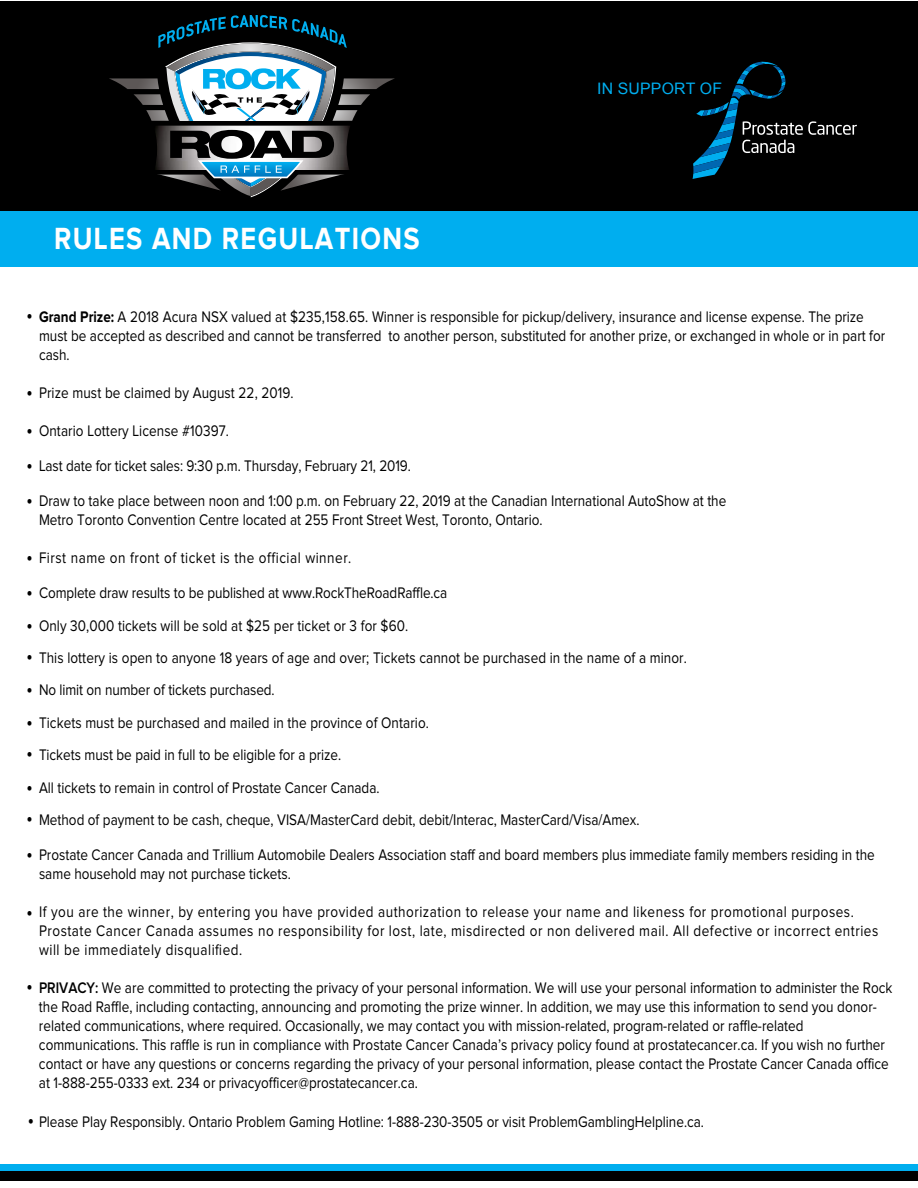
<style>
.page{position:relative;width:918px;height:1188px;background:#fff}
.page>*{position:absolute;margin:0;border:0;box-sizing:border-box;transform-origin:0 0}
.t1{font:700 31.8px "Proxima Nova";letter-spacing:.05em;color:#fff;scale:.85 1}
.t2{font:18.6px/32.1px "Arial";color:#000;scale:.85 1}
.t3{font:15.9px/19px "Proxima Nova";color:#000;scale:.85 1}
.t4{font:15.9px/19px "Proxima Nova";letter-spacing:.04em;color:#000;scale:.85 1}
.t5{font:15.9px "Arial";letter-spacing:.015em;color:#00aeef}
.s1{font-weight:700}
.s2{font-weight:600}
</style>
<div class="page">
<div style="left:0;top:1164px;width:918px;height:12px;background:#00aeef"></div>
<div style="left:0;top:1171px;width:918px;height:10px;background:#000"></div>
<div style="left:0;top:91px;width:918px;height:176px;background:#00aeef"></div>
<div style="left:0;top:1px;width:918px;height:210px;background:#000"></div>
<svg style="left:109px;top:15px;width:286px;height:181px"></svg>
<svg style="left:692px;top:62px;width:165px;height:117px"></svg>
<h1 class="t1" style="left:54px;top:224px;width:432px">RULES AND REGULATIONS</h1>
<p class="t5" style="left:597px;top:78px;width:126px">IN SUPPORT OF</p>
<p class="t3" style="left:39px;top:307px;width:997px"><span class="s1">Grand Prize:</span> A 2018 Acura NSX valued at $235,158.65. Winner is responsible for pickup/delivery, insurance and license expense. The prize must be accepted as described and cannot be transferred to another person, substituted for another prize, or exchanged in whole or in part for cash.</p>
<p class="t3" style="left:39px;top:383px;width:301px">Prize must be claimed by August 22, 2019.</p>
<p class="t3" style="left:39px;top:421px;width:225px">Ontario Lottery License #10397.</p>
<p class="t3" style="left:39px;top:457px;width:439px">Last date for ticket sales: 9:30 p.m. Thursday, February 21, 2019.</p>
<p class="t3" style="left:39px;top:492px;width:810px">Draw to take place between noon and 1:00 p.m. on February 22, 2019 at the Canadian International AutoShow at the<br>Metro Toronto Convention Centre located at 255 Front Street West, Toronto, Ontario.</p>
<p class="t4" style="left:39px;top:549px;width:369px">First name on front of ticket is the official winner.</p>
<p class="t3" style="left:39px;top:577px;width:764px;line-height:32.4px">Complete draw results to be published at www.RockTheRoadRaffle.ca<br>Only 30,000 tickets will be sold at $25 per ticket or 3 for $60.<br>This lottery is open to anyone 18 years of age and over; Tickets cannot be purchased in the name of a minor.<br>No limit on number of tickets purchased.<br>Tickets must be purchased and mailed in the province of Ontario.<br>Tickets must be paid in full to be eligible for a prize.<br>All tickets to remain in control of Prostate Cancer Canada.<br>Method of payment to be cash, cheque, VISA/MasterCard debit, debit/Interac, MasterCard/Visa/Amex.</p>
<p class="t3" style="left:39px;top:846px;width:985px">Prostate Cancer Canada and Trillium Automobile Dealers Association staff and board members plus immediate family members residing in the same household may not purchase tickets.</p>
<p class="t4" style="left:39px;top:903px;width:989px">If you are the winner, by entering you have provided authorization to release your name and likeness for promotional purposes.<br>Prostate Cancer Canada assumes no responsibility for lost, late, misdirected or non delivered mail. All defective or incorrect entries will be immediately disqualified.</p>
<p class="t3" style="left:39px;top:979px;width:1006px"><span class="s2">PRIVACY:</span> We are committed to protecting the privacy of your personal information. We will use your personal information to administer the Rock the Road Raffle, including contacting, announcing and promoting the prize winner. In addition, we may use this information to send you donor&shy;related communications, where required. Occasionally, we may contact you with mission-related, program-related or raffle-related communications. This raffle is run in compliance with Prostate Cancer Canada’s privacy policy found at prostatecancer.ca. If you wish no further contact or have any questions or concerns regarding the privacy of your personal information, please contact the Prostate Cancer Canada office at 1-888-255-0333 ext. 234 or privacyofficer@prostatecancer.ca.</p>
<p class="t3" style="left:39px;top:1112px;width:784px">Please Play Responsibly. Ontario Problem Gaming Hotline: 1-888-230-3505 or visit ProblemGamblingHelpline.ca.</p>
<p class="t2" style="left:27px;top:301px;width:8px">•</p>
<p class="t2" style="left:27px;top:374px;width:8px;line-height:38.2px">• •</p>
<p class="t2" style="left:27px;top:450px;width:8px;line-height:34.5px">• •</p>
<p class="t2" style="left:27px;top:541px;width:8px;line-height:35.2px">• •</p>
<p class="t2" style="left:27px;top:611px;width:8px;text-align:justify">• • • • •</p>
<p class="t2" style="left:27px;top:773px;width:8px;line-height:31.5px">• •</p>
<p class="t2" style="left:27px;top:840px;width:8px">•</p>
<p class="t2" style="left:27px;top:898px;width:8px">•</p>
<p class="t2" style="left:27px;top:972px;width:8px">•</p>
<p class="t2" style="left:28px;top:1106px;width:8px">•</p>
</div>
